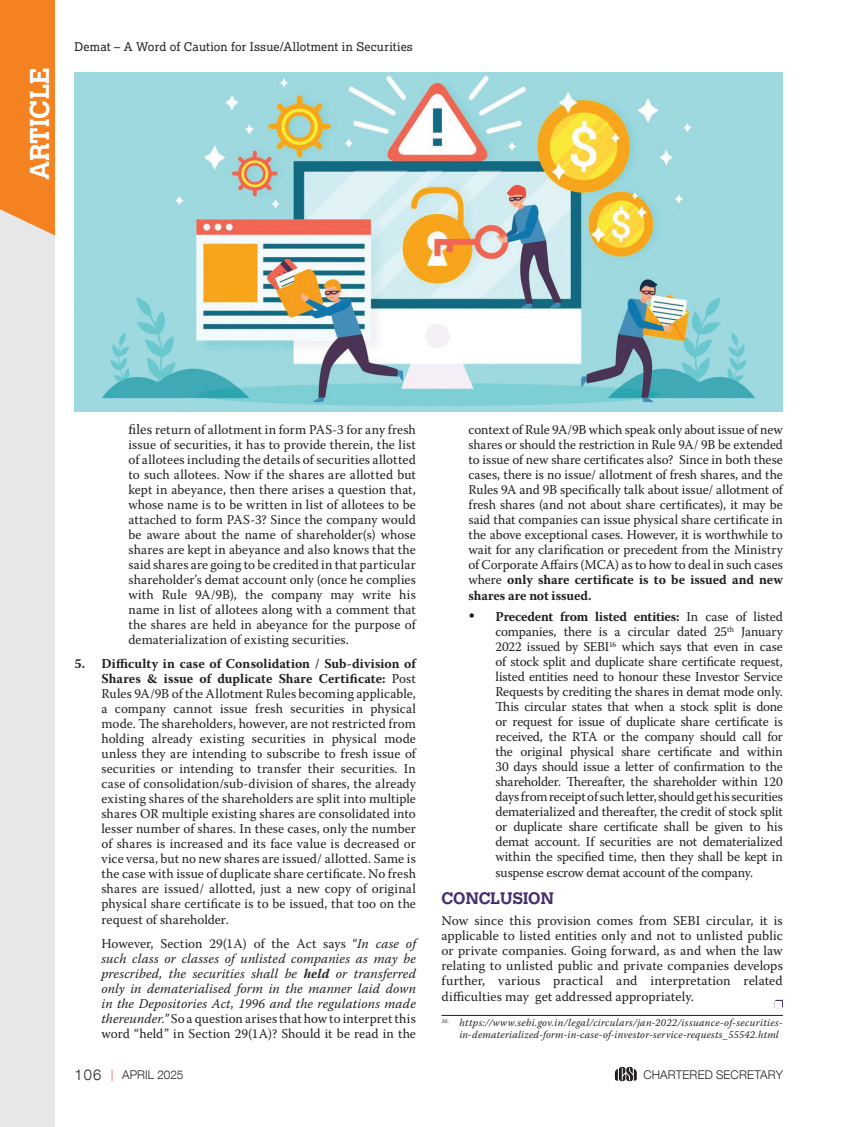
<style>
.page{position:relative;width:851px;height:1127px;background:#fff}
.page>*{position:absolute;margin:0;border:0;box-sizing:border-box;transform-origin:0 0}
.t1{font:700 27px "Calvert MT Std";color:#fff}
.t2{font:700 16.5px "Calvert MT Std";color:#452e70}
.t3{font:13.5px/15px "Warnock Pro";letter-spacing:.005em;color:#231f20;text-align:justify}
.t4{font:italic 13.5px/15px "Warnock Pro";letter-spacing:.01em;color:#231f20;text-align:justify}
.t5{font:12px "Lexia Da Ma";letter-spacing:.015em;color:#231f20}
.t6{font:300 12px "Helvetica Neue LT Com";letter-spacing:.01em;color:#231f20}
.t7{font:italic 10.5px/12px "Warnock Pro";letter-spacing:.025em;color:#231f20}
.s1{font-size:14.25px}
.s2{font-weight:700}
.s3{font-style:normal}
.s4{font-size:15px}
.s5{color:#ee1d23}
</style>
<div class="page">
<div style="left:0;top:0;width:55px;height:1127px;background:#e6e7e9"></div>
<div style="left:0;top:0;width:55px;height:235px;background:#f58220"></div>
<svg style="left:614px;top:1067px;width:22px;height:14px"></svg>
<svg style="left:774px;top:1000px;width:8px;height:8px"></svg>
<img style="left:74px;top:72px;width:708px;height:339px">
<hr style="left:441px;top:1015px;width:341px;height:1px;background:#231f20">
<h1 class="t1" style="left:23px;top:180px;width:115px;rotate:-90deg">ARTICLE</h1>
<p class="t5" style="left:74px;top:40px;width:340px">Demat – A Word of Caution for Issue/Allotment in Securities</p>
<p class="t3" style="left:128px;top:422px;width:289px"><span class="s1">files</span> return of allotment in form PAS-3 for any fresh issue of securities, it has to provide therein, the list of allotees including the details of securities allotted to such allotees. Now if the shares are allotted but kept in abeyance, then there arises a question that, whose name is to be written in list of allotees to be attached to form PAS-3? Since the company would be aware about the name of shareholder(s) whose shares are kept in abeyance and also knows that the said shares are going to be credited in that particular shareholder’s demat account only (once he complies with Rule 9A/9B), the company may write his name in list of allotees along with a comment that the shares are held in abeyance for the purpose of dematerialization of existing securities.</p>
<p class="t3" style="left:101px;top:656px;width:316px;text-indent:-27px"><span class="s2">5. Difficulty in case of Consolidation / Sub-division of Shares &amp; issue of duplicate Share Certificate:</span> Post Rules 9A/9B of the Allotment Rules becoming applicable, a company cannot issue fresh securities in physical mode. The shareholders, however, are not restricted from holding already existing securities in physical mode unless they are intending to subscribe to fresh issue of securities or intending to transfer their securities. In case of consolidation/sub-division of shares, the already existing shares of the shareholders are split into multiple shares OR multiple existing shares are consolidated into lesser number of shares. In these cases, only the number of shares is increased and its face value is decreased or vice versa, but no new shares are issued/ allotted. Same is the case with issue of duplicate share certificate. No fresh shares are issued/ allotted, just a new copy of original physical share certificate is to be issued, that too on the request of shareholder.</p>
<p class="t4" style="left:101px;top:936px;width:316px"><span class="s3">However, Section 29(1A) of the Act says “</span>In case of such class or classes of unlisted companies as may be prescribed, the securities shall be <span class="s2">held</span> or transferred only in dematerialised form in the manner laid down in the Depositories Act, 1996 and the regulations made thereunder.” <span class="s3">So a question arises that how to interpret this word “held” in Section 29(1A)? Should it be read in the</span></p>
<p class="t3" style="left:468px;top:421px;width:316px">context of Rule 9A/9B which speak only about issue of new shares or should the restriction in Rule 9A/ 9B be extended to issue of new share certificates also? Since in both these cases, there is no issue/ allotment of fresh shares, and the Rules 9A and 9B specifically talk about issue/ allotment of fresh shares (and not about share certificates), it may be said that companies can issue physical share certificate in the above exceptional cases. However, it is worthwhile to wait for any clarification or precedent from the Ministry of Corporate Affairs (MCA) as to how to deal in such cases where <span class="s2">only share certificate is to be issued and new shares are not issued.</span></p>
<p class="t3" style="left:495px;top:609px;width:289px;text-indent:-27px">• <span class="s2">Precedent from listed entities:</span> In case of listed companies, there is a circular dated 25<sup>th</sup> January 2022 issued by SEBI<sup>16</sup> which says that even in case of stock split and duplicate share certificate request, listed entities need to honour these Investor Service Requests by crediting the shares in demat mode only.<br>This circular states that when a stock split is done or request for issue of duplicate share certificate is received, the RTA or the company should call for the original physical share certificate and within 30 days should issue a letter of confirmation to the shareholder. Thereafter, the shareholder within 120 days from receipt of such letter, should get his securities dematerialized and thereafter, the credit of stock split or duplicate share certificate shall be given to his demat account. If securities are not dematerialized within the specified time, then they shall be kept in suspense escrow demat account of the company.</p>
<p class="t2" style="left:441px;top:888px;width:114px">CONCLUSION</p>
<p class="t3" style="left:441px;top:913px;width:343px">Now since this provision comes from SEBI circular, it is applicable to listed entities only and not to unlisted public or private companies. Going forward, as and when the law relating to unlisted public and private companies develops further, various practical and interpretation related difficulties may get addressed appropriately.</p>
<p class="t7" style="left:459px;top:1016px;width:325px;text-indent:-18px"><sup>16.</sup> https://www.sebi.gov.in/legal/circulars/jan-2022/issuance-of-securities&shy;in-dematerialized-form-in-case-of-investor-service-requests_55542.html</p>
<p class="t6" style="left:74px;top:1068px;width:110px"><span class="s4">106</span> <span class="s5">|</span> APRIL 2025</p>
<p class="t6" style="left:643px;top:1067px;width:141px">CHARTERED SECRETARY</p>
</div>
